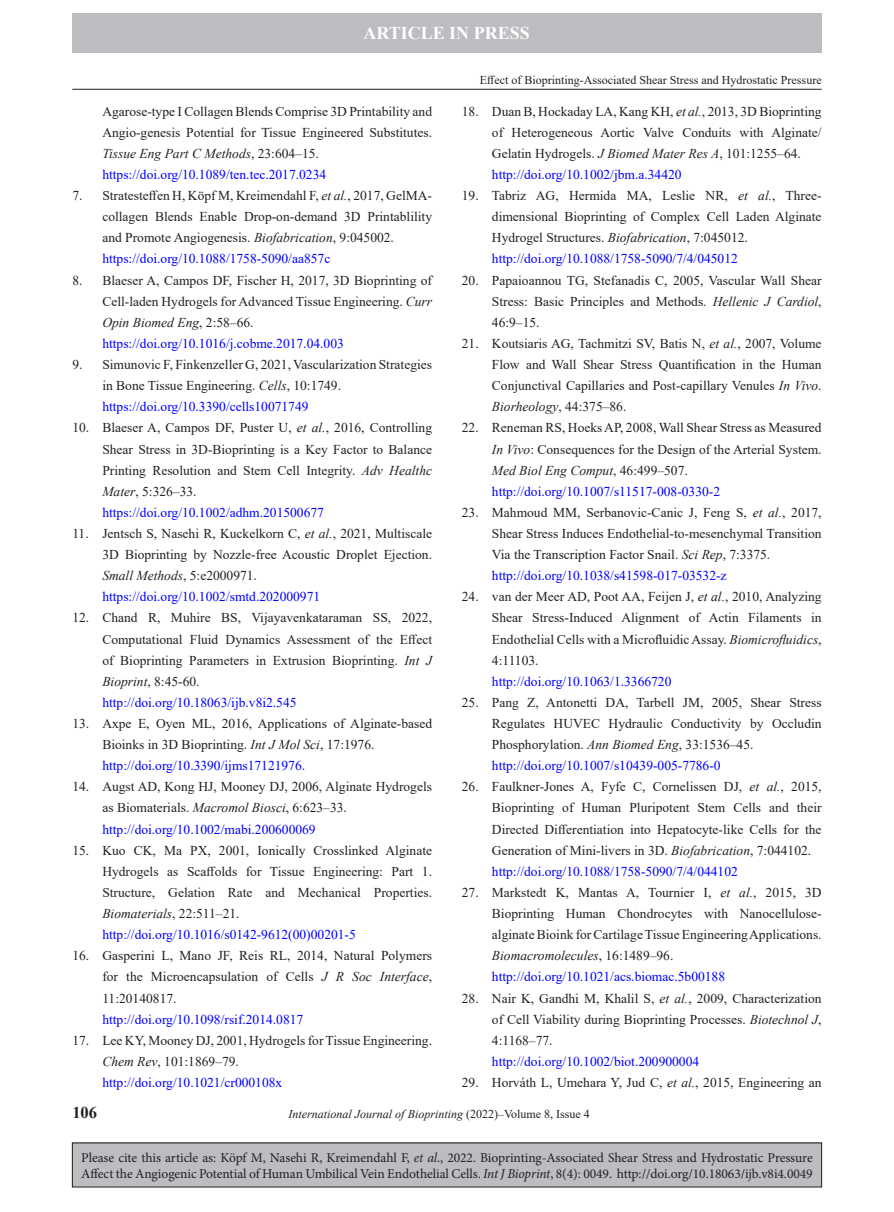
<style>
.page{position:relative;width:894px;height:1212px;background:#fff}
.page>*{position:absolute;margin:0;border:0;box-sizing:border-box;transform-origin:0 0}
.t1{font:700 18px "Times New Roman";color:#fff}
.t2{font:700 16.5px "Times New Roman";color:#231f20}
.REF{font:13.5px/21.1px "Times New Roman";color:#231f20;text-align:justify}
.REF-2{font:13.5px "Times New Roman";color:#00f}
.t3{font:13.5px/16.5px "Minion Pro";letter-spacing:-.005em;color:#231f20}
.t4{font:12px "Times New Roman";color:#231f20}
.t5{font:italic 12px "Times New Roman";color:#231f20}
.s1{font-style:italic}
.s2{font-style:normal}
</style>
<div class="page">
<hr style="left:72px;top:89px;width:749px;height:1px;background:#231f20">
<div style="left:72px;top:13px;width:749px;height:40px;background:#bcbdc0"></div>
<div style="left:72px;top:1143px;width:749px;height:44px;background:#bcbdc0"></div>
<h1 class="t1" style="left:363px;top:20px;width:168px">ARTICLE IN PRESS</h1>
<p class="REF" style="left:102px;top:100px;width:331px">Agarose-type I Collagen Blends Comprise 3D Printability and Angio-genesis Potential for Tissue Engineered Substitutes.<br><span class="s1">Tissue Eng Part C Methods</span>, 23:604–15.</p>
<p class="REF-2" style="left:102px;top:165px;width:225px">https://doi.org/10.1089/ten.tec.2017.0234</p>
<p class="REF" style="left:102px;top:185px;width:331px;text-indent:-30px">7. Stratesteffen H, Köpf M, Kreimendahl F, <span class="s1">et al.</span>, 2017, GelMA&shy;collagen Blends Enable Drop-on-demand 3D Printablility and Promote Angiogenesis. <span class="s1">Biofabrication</span>, 9:045002.</p>
<p class="REF-2" style="left:102px;top:249px;width:229px">https://doi.org/10.1088/1758-5090/aa857c</p>
<p class="REF" style="left:102px;top:269px;width:331px;text-indent:-30px">8. Blaeser A, Campos DF, Fischer H, 2017, 3D Bioprinting of Cell-laden Hydrogels for Advanced Tissue Engineering. <span class="s1">Curr Opin Biomed Eng</span>, 2:58–66.</p>
<p class="REF-2" style="left:102px;top:334px;width:243px">https://doi.org/10.1016/j.cobme.2017.04.003</p>
<p class="REF" style="left:102px;top:353px;width:331px;text-indent:-30px">9. Simunovic F, Finkenzeller G, 2021, Vascularization Strategies in Bone Tissue Engineering. <span class="s1">Cells</span>, 10:1749.</p>
<p class="REF-2" style="left:102px;top:397px;width:208px">https://doi.org/10.3390/cells10071749</p>
<p class="REF" style="left:102px;top:417px;width:331px;text-indent:-30px">10. Blaeser A, Campos DF, Puster U, <span class="s1">et al.</span>, 2016, Controlling Shear Stress in 3D-Bioprinting is a Key Factor to Balance Printing Resolution and Stem Cell Integrity. <span class="s1">Adv Healthc Mater</span>, 5:326–33.</p>
<p class="REF-2" style="left:102px;top:503px;width:223px">https://doi.org/10.1002/adhm.201500677</p>
<p class="REF" style="left:102px;top:522px;width:331px;text-indent:-30px">11. Jentsch S, Nasehi R, Kuckelkorn C, <span class="s1">et al.</span>, 2021, Multiscale 3D Bioprinting by Nozzle-free Acoustic Droplet Ejection.<br><span class="s1">Small Methods</span>, 5:e2000971.</p>
<p class="REF-2" style="left:102px;top:587px;width:219px">https://doi.org/10.1002/smtd.202000971</p>
<p class="REF" style="left:102px;top:607px;width:331px;text-indent:-30px">12. Chand R, Muhire BS, Vijayavenkataraman SS, 2022, Computational Fluid Dynamics Assessment of the Effect of Bioprinting Parameters in Extrusion Bioprinting. <span class="s1">Int J Bioprint</span>, 8:45-60.</p>
<p class="REF-2" style="left:102px;top:693px;width:196px">http://doi.org/10.18063/ijb.v8i2.545</p>
<p class="REF" style="left:102px;top:712px;width:331px;text-indent:-30px">13. Axpe E, Oyen ML, 2016, Applications of Alginate-based<br>Bioinks in 3D Bioprinting. <span class="s1">Int J Mol Sci</span>, 17:1976.</p>
<p class="REF-2" style="left:102px;top:756px;width:204px">http://doi.org/10.3390/ijms17121976.</p>
<p class="REF" style="left:102px;top:776px;width:331px;text-indent:-30px">14. Augst AD, Kong HJ, Mooney DJ, 2006, Alginate Hydrogels as Biomaterials. <span class="s1">Macromol Biosci</span>, 6:623–33.</p>
<p class="REF-2" style="left:102px;top:819px;width:215px">http://doi.org/10.1002/mabi.200600069</p>
<p class="REF" style="left:102px;top:839px;width:331px;text-indent:-30px">15. Kuo CK, Ma PX, 2001, Ionically Crosslinked Alginate Hydrogels as Scaffolds for Tissue Engineering: Part 1.<br>Structure, Gelation Rate and Mechanical Properties.<br><span class="s1">Biomaterials</span>, 22:511–21.</p>
<p class="REF-2" style="left:102px;top:925px;width:255px">http://doi.org/10.1016/s0142-9612(00)00201-5</p>
<p class="REF" style="left:102px;top:945px;width:331px;text-indent:-30px">16. Gasperini L, Mano JF, Reis RL, 2014, Natural Polymers for the Microencapsulation of Cells <span class="s1">J R Soc Interface</span>, 11:20140817.</p>
<p class="REF-2" style="left:102px;top:1009px;width:202px">http://doi.org/10.1098/rsif.2014.0817</p>
<p class="REF" style="left:102px;top:1029px;width:331px;text-indent:-30px">17. Lee KY, Mooney DJ, 2001, Hydrogels for Tissue Engineering.<br><span class="s1">Chem Rev</span>, 101:1869–79.</p>
<p class="REF-2" style="left:102px;top:1073px;width:181px">http://doi.org/10.1021/cr000108x</p>
<p class="t4" style="left:479px;top:72px;width:343px">Effect of Bioprinting-Associated Shear Stress and Hydrostatic Pressure</p>
<p class="REF" style="left:491px;top:100px;width:331px;text-indent:-30px">18. Duan B, Hockaday LA, Kang KH, <span class="s1">et al.</span>, 2013, 3D Bioprinting of Heterogeneous Aortic Valve Conduits with Alginate/ Gelatin Hydrogels. <span class="s1">J Biomed Mater Res A</span>, 101:1255–64.</p>
<p class="REF-2" style="left:491px;top:165px;width:191px">http://doi.org/10.1002/jbm.a.34420</p>
<p class="REF" style="left:491px;top:185px;width:331px;text-indent:-30px">19. Tabriz AG, Hermida MA, Leslie NR, <span class="s1">et al.</span>, Three&shy;dimensional Bioprinting of Complex Cell Laden Alginate Hydrogel Structures. <span class="s1">Biofabrication</span>, 7:045012.</p>
<p class="REF-2" style="left:491px;top:249px;width:247px">http://doi.org/10.1088/1758-5090/7/4/045012</p>
<p class="REF" style="left:491px;top:269px;width:331px;text-indent:-30px">20. Papaioannou TG, Stefanadis C, 2005, Vascular Wall Shear Stress: Basic Principles and Methods. <span class="s1">Hellenic J Cardiol</span>, 46:9–15.</p>
<p class="REF" style="left:491px;top:332px;width:331px;text-indent:-30px">21. Koutsiaris AG, Tachmitzi SV, Batis N, <span class="s1">et al.</span>, 2007, Volume Flow and Wall Shear Stress Quantification in the Human Conjunctival Capillaries and Post-capillary Venules <span class="s1">In Vivo</span>.<br><span class="s1">Biorheology</span>, 44:375–86.</p>
<p class="REF" style="left:491px;top:417px;width:331px;text-indent:-30px">22. Reneman RS, Hoeks AP, 2008, Wall Shear Stress as Measured <span class="s1">In Vivo</span>: Consequences for the Design of the Arterial System.<br><span class="s1">Med Biol Eng Comput</span>, 46:499–507.</p>
<p class="REF-2" style="left:491px;top:482px;width:230px">http://doi.org/10.1007/s11517-008-0330-2</p>
<p class="REF" style="left:491px;top:501px;width:331px;text-indent:-30px">23. Mahmoud MM, Serbanovic-Canic J, Feng S, <span class="s1">et al.</span>, 2017, Shear Stress Induces Endothelial-to-mesenchymal Transition Via the Transcription Factor Snail. <span class="s1">Sci Rep</span>, 7:3375.</p>
<p class="REF-2" style="left:491px;top:566px;width:236px">http://doi.org/10.1038/s41598-017-03532-z</p>
<p class="REF" style="left:491px;top:586px;width:331px;text-indent:-30px">24. van der Meer AD, Poot AA, Feijen J, <span class="s1">et al.</span>, 2010, Analyzing Shear Stress-Induced Alignment of Actin Filaments in Endothelial Cells with a Microfluidic Assay. <span class="s1">Biomicrofluidics</span>, 4:11103.</p>
<p class="REF-2" style="left:491px;top:672px;width:181px">http://doi.org/10.1063/1.3366720</p>
<p class="REF" style="left:491px;top:691px;width:331px;text-indent:-30px">25. Pang Z, Antonetti DA, Tarbell JM, 2005, Shear Stress Regulates HUVEC Hydraulic Conductivity by Occludin Phosphorylation. <span class="s1">Ann Biomed Eng</span>, 33:1536–45.</p>
<p class="REF-2" style="left:491px;top:756px;width:230px">http://doi.org/10.1007/s10439-005-7786-0</p>
<p class="REF" style="left:491px;top:776px;width:331px;text-indent:-30px">26. Faulkner-Jones A, Fyfe C, Cornelissen DJ, <span class="s1">et al.</span>, 2015, Bioprinting of Human Pluripotent Stem Cells and their Directed Differentiation into Hepatocyte-like Cells for the Generation of Mini-livers in 3D. <span class="s1">Biofabrication</span>, 7:044102.</p>
<p class="REF-2" style="left:491px;top:862px;width:247px">http://doi.org/10.1088/1758-5090/7/4/044102</p>
<p class="REF" style="left:491px;top:881px;width:331px;text-indent:-30px">27. Markstedt K, Mantas A, Tournier I, <span class="s1">et al.</span>, 2015, 3D Bioprinting Human Chondrocytes with Nanocellulose&shy;alginate Bioink for Cartilage Tissue Engineering Applications.<br><span class="s1">Biomacromolecules</span>, 16:1489–96.</p>
<p class="REF-2" style="left:491px;top:967px;width:234px">http://doi.org/10.1021/acs.biomac.5b00188</p>
<p class="REF" style="left:491px;top:987px;width:331px;text-indent:-30px">28. Nair K, Gandhi M, Khalil S, <span class="s1">et al.</span>, 2009, Characterization of Cell Viability during Bioprinting Processes. <span class="s1">Biotechnol J</span>, 4:1168–77.</p>
<p class="REF-2" style="left:491px;top:1052px;width:209px">http://doi.org/10.1002/biot.200900004</p>
<p class="REF" style="left:461px;top:1071px;width:361px">29. Horváth L, Umehara Y, Jud C, <span class="s1">et al.</span>, 2015, Engineering an</p>
<p class="t2" style="left:72px;top:1100px;width:26px">106</p>
<p class="t5" style="left:288px;top:1106px;width:303px">International Journal of Bioprinting <span class="s2">(2022)–Volume 8, Issue 4</span></p>
<p class="t3" style="left:81px;top:1149px;width:732px">Please cite this article as: Köpf M, Nasehi R, Kreimendahl F, <span class="s1">et al</span>., 2022. Bioprinting-Associated Shear Stress and Hydrostatic Pressure<br>Affect the Angiogenic Potential of Human Umbilical Vein Endothelial Cells. <span class="s1">Int J Bioprint</span>, 8(4): 0049. http://doi.org/10.18063/ijb.v8i4.0049</p>
</div>
